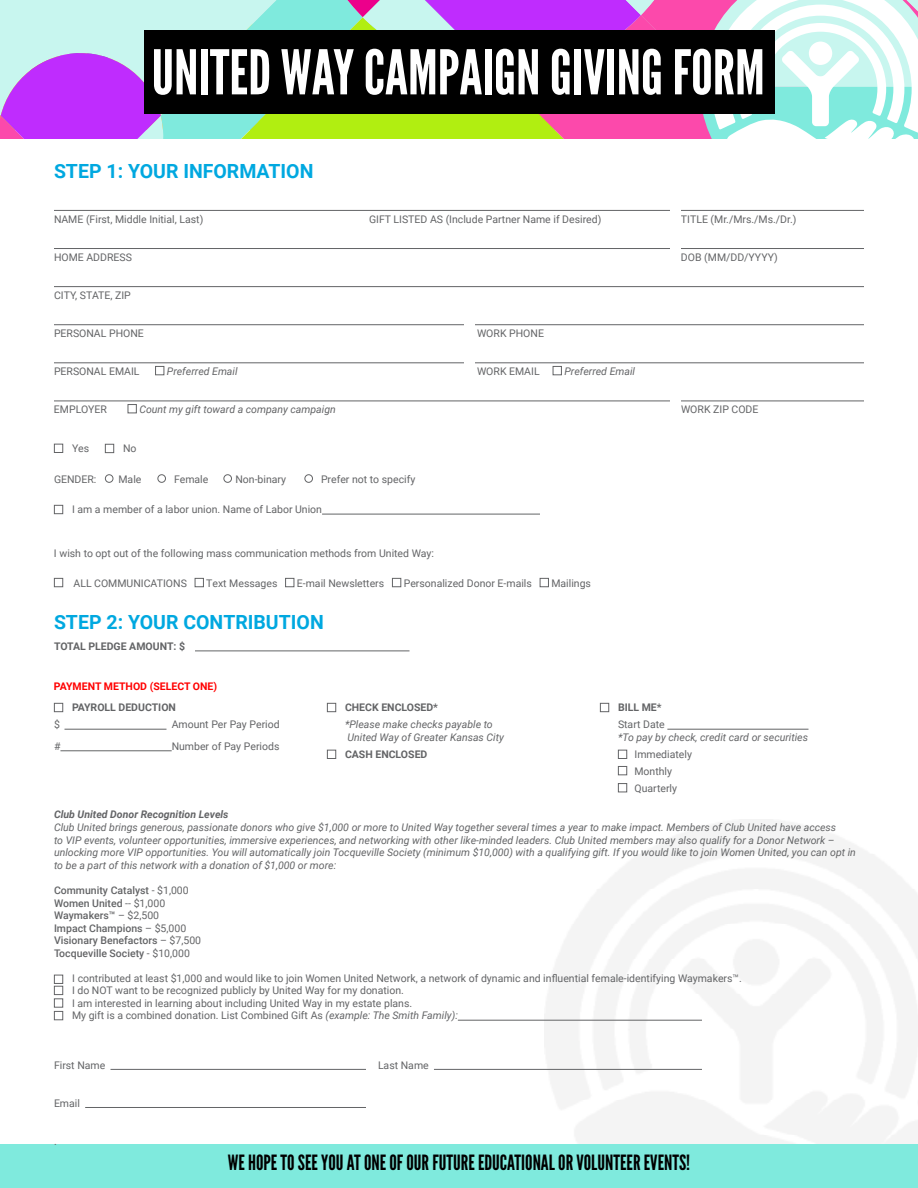
<style>
.page{position:relative;width:918px;height:1188px;background:#fff}
.page>*{position:absolute;margin:0;border:0;box-sizing:border-box;transform-origin:0 0}
.t1{font:61.5px "League Gothic";color:#fff}
.t2{font:57px "League Gothic";color:#fff}
.t3{font:21px "League Gothic";color:#000}
.t4{font:700 19.5px "Roboto";color:#00a8e0}
.t5{font:10.5px/12.3px "Roboto";color:#636466}
.t6{font:italic 10.5px/12.6px "Roboto";color:#636466}
.t7{font:500 10.5px/12.6px "Roboto";color:#636466}
.t8{font:700 10.5px "Roboto";color:#636466}
.t9{font:italic 700 10.5px "Roboto";color:#636466}
.t10{font:700 10.5px "Roboto";color:#f00}
.s1{font-weight:400}
.s2{font-style:italic}
</style>
<div class="page">
<div style="left:0;top:1144px;width:918px;height:44px;background:#7feadd"></div>
<hr style="left:54px;top:210px;width:810px;height:1px;background:#636466">
<hr style="left:54px;top:248px;width:810px;height:1px;background:#636466">
<hr style="left:54px;top:286px;width:810px;height:1px;background:#636466">
<hr style="left:54px;top:324px;width:810px;height:1px;background:#636466">
<hr style="left:54px;top:362px;width:810px;height:1px;background:#636466">
<hr style="left:54px;top:401px;width:810px;height:1px;background:#636466">
<div style="left:155px;top:366px;width:9px;height:9px;border:1px solid #636466"></div>
<div style="left:553px;top:366px;width:9px;height:9px;border:1px solid #636466"></div>
<div style="left:128px;top:404px;width:9px;height:9px;border:1px solid #636466"></div>
<div style="left:464px;top:323px;width:11px;height:61px;background:#fff"></div>
<div style="left:670px;top:204px;width:11px;height:61px;background:#fff"></div>
<div style="left:670px;top:389px;width:11px;height:29px;background:#fff"></div>
<hr style="left:322px;top:514px;width:218px;height:1px;background:#636466">
<hr style="left:195px;top:651px;width:215px;height:1px;background:#636466">
<div style="left:54px;top:444px;width:9px;height:9px;border:1px solid #636466"></div>
<div style="left:105px;top:474px;width:8px;height:9px;border:1px solid #636466;border-radius:50%"></div>
<div style="left:157px;top:474px;width:9px;height:9px;border:1px solid #636466;border-radius:50%"></div>
<div style="left:224px;top:474px;width:8px;height:9px;border:1px solid #636466;border-radius:50%"></div>
<div style="left:305px;top:474px;width:8px;height:9px;border:1px solid #636466;border-radius:50%"></div>
<div style="left:54px;top:505px;width:9px;height:9px;border:1px solid #636466"></div>
<div style="left:54px;top:578px;width:9px;height:9px;border:1px solid #636466"></div>
<div style="left:195px;top:578px;width:9px;height:9px;border:1px solid #636466"></div>
<div style="left:285px;top:578px;width:9px;height:9px;border:1px solid #636466"></div>
<div style="left:392px;top:578px;width:9px;height:9px;border:1px solid #636466"></div>
<div style="left:540px;top:578px;width:9px;height:9px;border:1px solid #636466"></div>
<hr style="left:64px;top:729px;width:102px;height:1px;background:#636466">
<hr style="left:60px;top:751px;width:112px;height:1px;background:#636466">
<div style="left:54px;top:703px;width:9px;height:9px;border:1px solid #636466"></div>
<div style="left:327px;top:703px;width:9px;height:9px;border:1px solid #636466"></div>
<div style="left:327px;top:750px;width:9px;height:9px;border:1px solid #636466"></div>
<hr style="left:667px;top:729px;width:142px;height:1px;background:#636466">
<div style="left:600px;top:703px;width:9px;height:9px;border:1px solid #636466"></div>
<div style="left:618px;top:750px;width:9px;height:9px;border:1px solid #636466"></div>
<div style="left:618px;top:766px;width:9px;height:9px;border:1px solid #636466"></div>
<div style="left:618px;top:783px;width:9px;height:9px;border:1px solid #636466"></div>
<hr style="left:458px;top:1020px;width:244px;height:1px;background:#636466">
<hr style="left:111px;top:1069px;width:255px;height:1px;background:#636466">
<hr style="left:434px;top:1069px;width:268px;height:1px;background:#636466">
<hr style="left:85px;top:1107px;width:281px;height:1px;background:#636466">
<div style="left:54px;top:986px;width:9px;height:9px;border:1px solid #636466"></div>
<div style="left:54px;top:998px;width:9px;height:10px;border:1px solid #636466"></div>
<div style="left:54px;top:1011px;width:9px;height:9px;border:1px solid #636466"></div>
<svg style="left:0;top:0;width:918px;height:138px;background:#c1b2ce"></svg>
<div style="left:144px;top:31px;width:630px;height:83px;background:#000"></div>
<div style="left:105px;top:444px;width:9px;height:9px;border:1px solid #636466"></div>
<div style="left:54px;top:975px;width:9px;height:9px;border:1px solid #636466"></div>
<h1 class="t1" style="left:152px;top:36px;width:615px">UNITED WAY CAMPAIGN GIVING FORM</h1>
<h2 class="t2" style="left:193px;top:43px;width:397px">UNITED WAY GIVING FORM</h2>
<h3 class="t4" style="left:54px;top:157px;width:261px">STEP 1: YOUR INFORMATION</h3>
<p class="t5" style="left:54px;top:213px;width:151px">NAME (First, Middle Initial, Last)</p>
<p class="t5" style="left:369px;top:213px;width:234px">GIFT LISTED AS (Include Partner Name if Desired)</p>
<p class="t5" style="left:681px;top:213px;width:117px">TITLE (Mr./Mrs./Ms./Dr.)</p>
<p class="t5" style="left:54px;top:251px;width:79px">HOME ADDRESS</p>
<p class="t5" style="left:681px;top:251px;width:98px">DOB (MM/DD/YYYY)</p>
<p class="t5" style="left:54px;top:289px;width:78px">CITY, STATE, ZIP</p>
<p class="t5" style="left:54px;top:327px;width:91px">PERSONAL PHONE</p>
<p class="t5" style="left:477px;top:327px;width:68px">WORK PHONE</p>
<p class="t5" style="left:54px;top:365px;width:87px">PERSONAL EMAIL</p>
<p class="t6" style="left:167px;top:365px;width:72px">Preferred Email</p>
<p class="t5" style="left:477px;top:365px;width:64px">WORK EMAIL</p>
<p class="t6" style="left:564px;top:365px;width:72px">Preferred Email</p>
<p class="t5" style="left:54px;top:403px;width:54px">EMPLOYER</p>
<p class="t6" style="left:139px;top:403px;width:198px">Count my gift toward a company campaign</p>
<p class="t5" style="left:681px;top:403px;width:79px">WORK ZIP CODE</p>
<p class="t5" style="left:72px;top:442px;width:19px">Yes</p>
<p class="t5" style="left:123px;top:442px;width:15px">No</p>
<p class="t5" style="left:54px;top:472px;width:44px">GENDER:</p>
<p class="t5" style="left:118px;top:472px;width:24px">Male</p>
<p class="t5" style="left:174px;top:472px;width:36px">Female</p>
<p class="t5" style="left:235px;top:472px;width:52px">Non-binary</p>
<p class="t5" style="left:321px;top:472px;width:96px">Prefer not to specify</p>
<p class="t5" style="left:72px;top:503px;width:252px">I am a member of a labor union. Name of Labor Union</p>
<p class="t5" style="left:54px;top:546px;width:382px">I wish to opt out of the following mass communication methods from United Way:</p>
<p class="t5" style="left:74px;top:577px;width:115px">ALL COMMUNICATIONS</p>
<p class="t5" style="left:206px;top:577px;width:73px">Text Messages</p>
<p class="t5" style="left:297px;top:577px;width:89px">E-mail Newsletters</p>
<p class="t5" style="left:404px;top:577px;width:130px">Personalized Donor E-mails</p>
<p class="t5" style="left:551px;top:577px;width:41px">Mailings</p>
<h3 class="t4" style="left:54px;top:608px;width:271px">STEP 2: YOUR CONTRIBUTION</h3>
<p class="t8" style="left:54px;top:639px;width:133px">TOTAL PLEDGE AMOUNT: $</p>
<p class="t10" style="left:54px;top:679px;width:165px">PAYMENT METHOD (SELECT ONE)</p>
<p class="t8" style="left:72px;top:700px;width:105px">PAYROLL DEDUCTION</p>
<p class="t5" style="left:54px;top:718px;width:7px">$</p>
<p class="t5" style="left:172px;top:718px;width:110px">Amount Per Pay Period</p>
<p class="t5" style="left:54px;top:740px;width:8px">#</p>
<p class="t5" style="left:172px;top:740px;width:109px">Number of Pay Periods</p>
<p class="t8" style="left:345px;top:700px;width:95px">CHECK ENCLOSED*</p>
<p class="t6" style="left:345px;top:718px;width:160px">*Please make checks payable to<br>United Way of Greater Kansas City</p>
<p class="t8" style="left:345px;top:747px;width:84px">CASH ENCLOSED</p>
<p class="t8" style="left:618px;top:700px;width:45px">BILL ME*</p>
<p class="t5" style="left:618px;top:718px;width:48px">Start Date</p>
<p class="t6" style="left:618px;top:731px;width:192px">*To pay by check, credit card or securities</p>
<p class="t5" style="left:634px;top:745px;width:59px;line-height:17.1px">Immediately<br>Monthly<br>Quarterly</p>
<p class="t9" style="left:54px;top:807px;width:176px">Club United Donor Recognition Levels</p>
<p class="t6" style="left:54px;top:821px;width:803px">Club United brings generous, passionate donors who give $1,000 or more to United Way together several times a year to make impact. Members of Club United have access<br>to VIP events, volunteer opportunities, immersive experiences, and networking with other like-minded leaders. Club United members may also qualify for a Donor Network – unlocking more VIP opportunities. You will automatically join Tocqueville Society (minimum $10,000) with a qualifying gift. If you would like to join Women United, you can opt in to be a part of this network with a donation of $1,000 or more:</p>
<p class="t7" style="left:54px;top:884px;width:149px">Community Catalyst <span class="s1">- $1,000<br></span>Women United <span class="s1">-- $1,000<br></span>Waymakers™ <span class="s1">– $2,500<br></span>Impact Champions <span class="s1">– $5,000<br></span>Visionary Benefactors <span class="s1">– $7,500<br></span>Tocqueville Society <span class="s1">- $10,000</span></p>
<p class="t5" style="left:72px;top:972px;width:671px">I contributed at least $1,000 and would like to join Women United Network, a network of dynamic and influential female-identifying Waymakers™.<br>I do NOT want to be recognized publicly by United Way for my donation.<br>I am interested in learning about including United Way in my estate plans.<br>My gift is a combined donation. List Combined Gift As <span class="s2">(example: The Smith Family):</span></p>
<p class="t5" style="left:54px;top:1058px;width:53px">First Name</p>
<p class="t5" style="left:378px;top:1058px;width:52px">Last Name</p>
<p class="t5" style="left:54px;top:1096px;width:27px">Email</p>
<p class="t5" style="left:54px;top:1135px;width:4px">.</p>
<h3 class="t3" style="left:228px;top:1150px;width:464px">WE HOPE TO SEE YOU AT ONE OF OUR FUTURE EDUCATIONAL OR VOLUNTEER EVENTS!</h3>
</div>
